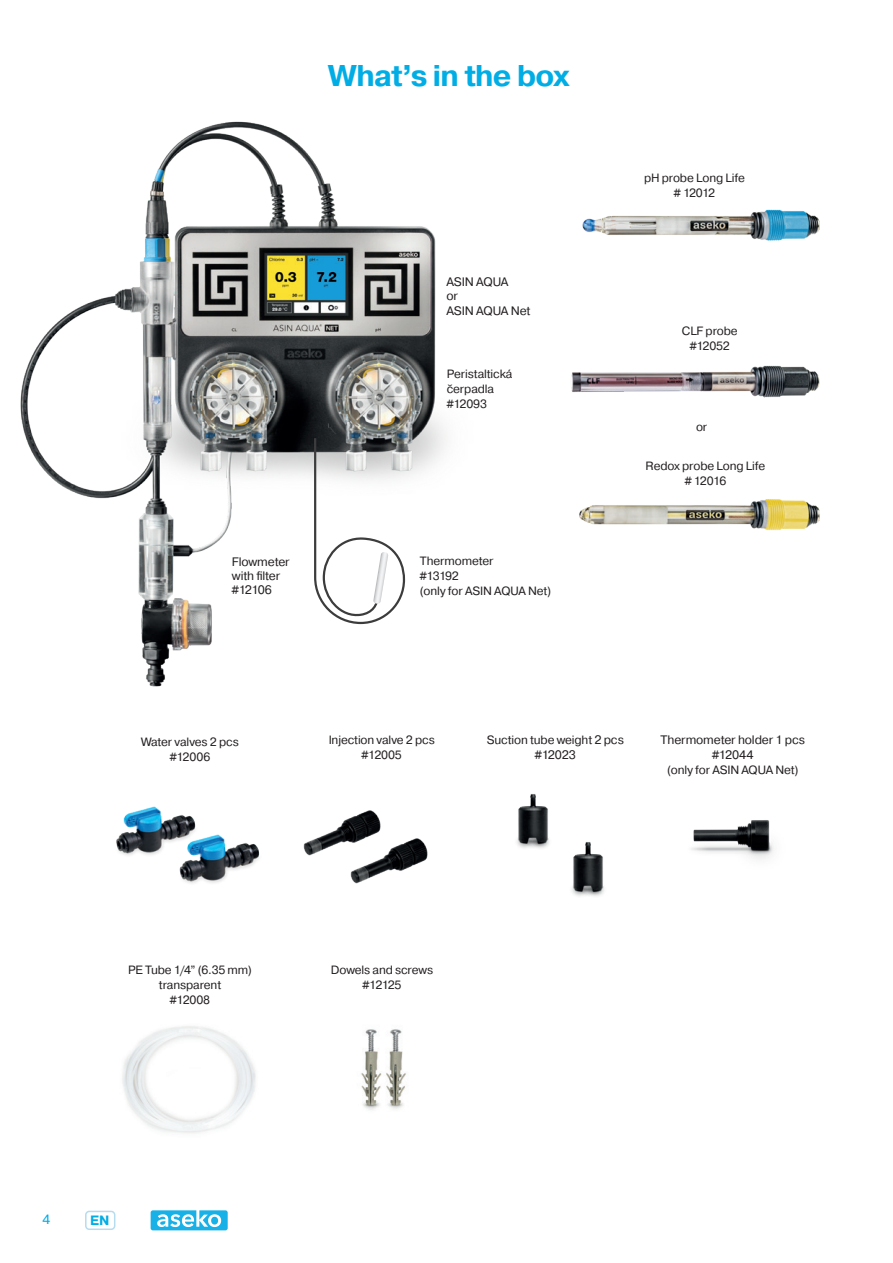
<style>
.page{position:relative;width:893px;height:1263px;background:#fff}
.page>*{position:absolute;margin:0;border:0;box-sizing:border-box;transform-origin:0 0}
.t1{font:700 30px "Pragmatica";letter-spacing:-.03em;color:#00ade5}
.t2{font:700 13.5px "Pragmatica";color:#00ade5}
.t3{font:13.5px "Pragmatica";color:#00ade5}
.t4{font:12.3px/14.4px "Pragmatica";letter-spacing:-.01em;color:#231f20}
.t5{font:12px/15px "Pragmatica";letter-spacing:-.01em;color:#231f20;text-align:center}
.s1{font-size:12.3px}
</style>
<div class="page">
<div style="left:85px;top:1211px;width:30px;height:19px;border:2px solid #b6dcef;border-radius:4px"></div>
<svg style="left:151px;top:1210px;width:77px;height:20px"></svg>
<img style="left:20px;top:121px;width:427px;height:566px">
<img style="left:361px;top:1029px;width:45px;height:81px">
<img style="left:116px;top:806px;width:68px;height:50px">
<img style="left:161px;top:816px;width:99px;height:68px">
<img style="left:407px;top:838px;width:21px;height:31px">
<img style="left:303px;top:810px;width:104px;height:74px">
<img style="left:517px;top:794px;width:31px;height:54px">
<img style="left:546px;top:826px;width:58px;height:70px">
<img style="left:691px;top:820px;width:83px;height:40px">
<img style="left:122px;top:1026px;width:134px;height:107px">
<svg style="left:313px;top:437px;width:93px;height:188px"></svg>
<img style="left:582px;top:209px;width:238px;height:32px">
<img style="left:571px;top:365px;width:249px;height:33px">
<img style="left:579px;top:499px;width:241px;height:32px">
<h1 class="t1" style="left:328px;top:57px;width:243px">What’s in the box</h1>
<p class="t4" style="left:446px;top:275px;width:86px">ASIN AQUA<br>or<br>ASIN AQUA Net</p>
<p class="t5" style="left:447px;top:366px;width:67px;text-align:left">Peristaltická čerpadla #12093</p>
<p class="t4" style="left:232px;top:554px;width:59px">Flowmeter with filter #12106</p>
<p class="t5" style="left:420px;top:554px;width:133px;text-align:left">Thermometer<br>#13192<br>(only for ASIN AQUA Net)</p>
<p class="t5" style="left:644px;top:171px;width:102px">pH probe Long Life # 12012</p>
<p class="t5" style="left:682px;top:323px;width:57px">CLF probe #12052</p>
<p class="t5" style="left:696px;top:420px;width:13px">or</p>
<p class="t5" style="left:646px;top:459px;width:121px">Redox probe Long Life # 12016</p>
<p class="t5" style="left:141px;top:735px;width:99px">Water valves 2 pcs #12006</p>
<p class="t5" style="left:329px;top:732px;width:108px">Injection valve 2 pcs #12005</p>
<p class="t5" style="left:487px;top:733px;width:139px">Suction tube weight <span class="s1">2 pcs</span></p>
<p class="t4" style="left:535px;top:747px;width:42px">#12023</p>
<p class="t4" style="left:661px;top:733px;width:146px;text-align:center">Thermometer holder 1 pcs #12044</p>
<p class="t5" style="left:667px;top:762px;width:133px">(only for ASIN AQUA Net)</p>
<p class="t5" style="left:128px;top:962px;width:125px">PE Tube 1/4” (6.35 mm) transparent<br>#12008</p>
<p class="t5" style="left:331px;top:962px;width:104px">Dowels and screws #12125</p>
<p class="t3" style="left:43px;top:1211px;width:9px">4</p>
<p class="t2" style="left:90px;top:1212px;width:21px">EN</p>
</div>
